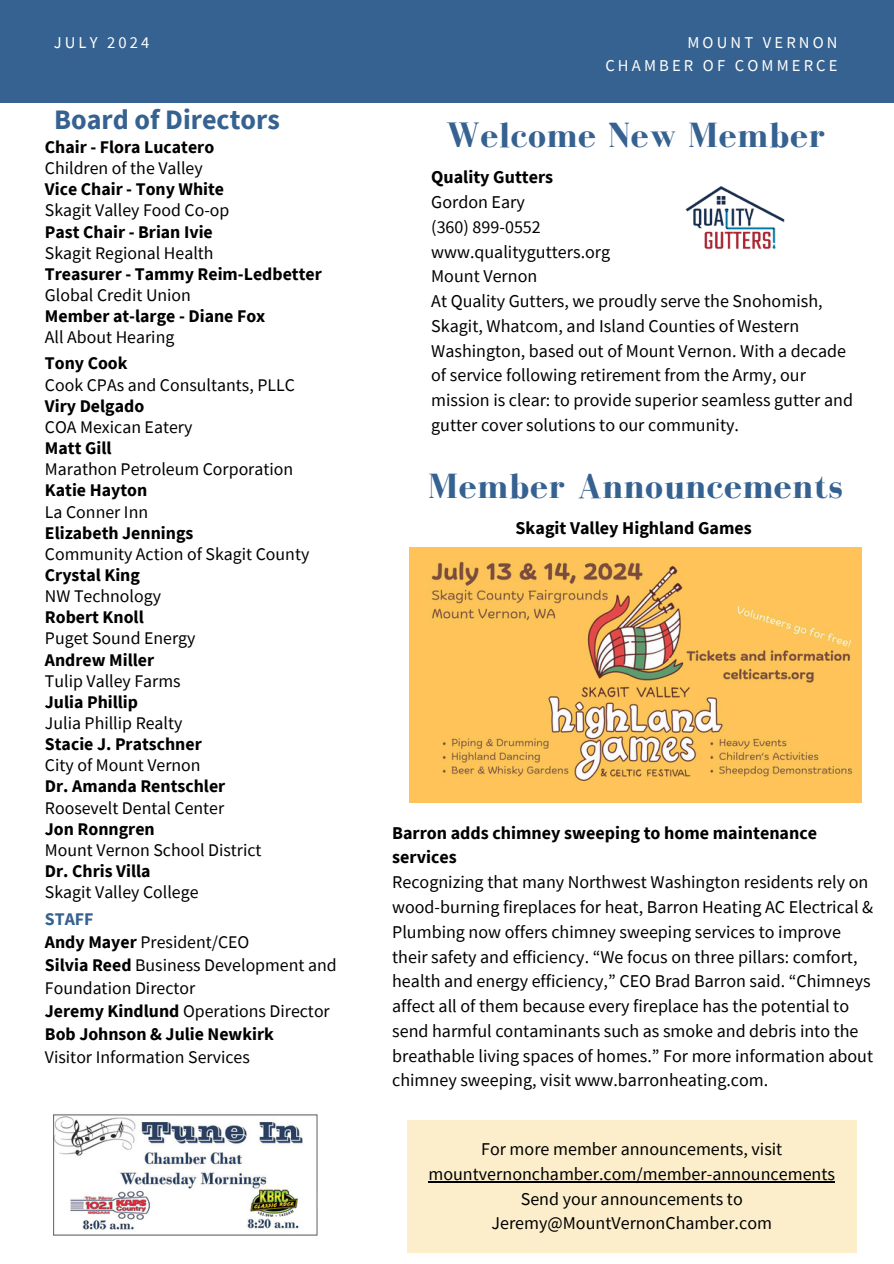
<style>
.page{position:relative;width:894px;height:1264px;background:#fff}
.page>*{position:absolute;margin:0;border:0;box-sizing:border-box;transform-origin:0 0}
.t1{font:700 36px "Bodoni FLF";letter-spacing:.03em;color:#366291}
.t2{font:700 28.05px "Source Sans Pro";color:#366291}
.t3{font:18px/24.8px "Source Sans Pro";color:#000}
.t4{font:700 18px/24.8px "Source Sans Pro";color:#000}
.t5{font:17.85px "Source Sans Pro";color:#000}
.t6{font:700 17.85px "Source Sans Pro";color:#000}
.t7{font:700 17.85px "Source Sans Pro";color:#366291}
.t8{font:16.5px/22.5px "Source Sans Pro";letter-spacing:.19em;color:#fff;text-align:right}
.s1{font-weight:700}
</style>
<div class="page">
<div style="left:0;top:0;width:893px;height:102px;background:#366291"></div>
<img style="left:54px;top:1114px;width:263px;height:121px">
<div style="left:407px;top:1120px;width:449px;height:132px;background:#fceeca"></div>
<hr style="left:428px;top:1180px;width:406px;height:2px;background:#000">
<img style="left:685px;top:186px;width:100px;height:64px">
<img style="left:410px;top:547px;width:451px;height:255px">
<h4 class="t8" style="left:54px;top:31px;width:97px">JULY 2024</h4>
<p class="t8" style="left:605px;top:31px;width:234px">MOUNT VERNON<br>CHAMBER OF COMMERCE</p>
<h1 class="t2" style="left:54px;top:101px;width:227px">Board of Directors</h1>
<p class="t6" style="left:45px;top:135px;width:171px">Chair - Flora Lucatero</p>
<p class="t5" style="left:45px;top:156px;width:159px">Children of the Valley</p>
<p class="t6" style="left:45px;top:178px;width:181px">Vice Chair - Tony White</p>
<p class="t5" style="left:45px;top:199px;width:186px">Skagit Valley Food Co-op</p>
<p class="t6" style="left:45px;top:220px;width:169px">Past Chair - Brian Ivie</p>
<p class="t5" style="left:45px;top:241px;width:170px">Skagit Regional Health</p>
<p class="t6" style="left:45px;top:262px;width:278px">Treasurer - Tammy Reim-Ledbetter</p>
<p class="t5" style="left:45px;top:283px;width:147px">Global Credit Union</p>
<p class="t6" style="left:45px;top:304px;width:222px">Member at-large - Diane Fox</p>
<p class="t5" style="left:45px;top:326px;width:131px">All About Hearing</p>
<p class="t6" style="left:45px;top:352px;width:84px">Tony Cook</p>
<p class="t5" style="left:45px;top:373px;width:251px">Cook CPAs and Consultants, PLLC</p>
<p class="t6" style="left:45px;top:394px;width:101px">Viry Delgado</p>
<p class="t5" style="left:45px;top:415px;width:149px">COA Mexican Eatery</p>
<p class="t6" style="left:45px;top:436px;width:68px">Matt Gill</p>
<p class="t5" style="left:45px;top:457px;width:250px">Marathon Petroleum Corporation</p>
<p class="t6" style="left:45px;top:479px;width:104px">Katie Hayton</p>
<p class="t5" style="left:45px;top:500px;width:105px">La Conner Inn</p>
<p class="t6" style="left:45px;top:521px;width:150px">Elizabeth Jennings</p>
<p class="t5" style="left:45px;top:542px;width:266px">Community Action of Skagit County</p>
<p class="t6" style="left:45px;top:563px;width:96px">Crystal King</p>
<p class="t5" style="left:45px;top:584px;width:118px">NW Technology</p>
<p class="t6" style="left:45px;top:605px;width:100px">Robert Knoll</p>
<p class="t5" style="left:45px;top:627px;width:152px">Puget Sound Energy</p>
<p class="t6" style="left:45px;top:648px;width:111px">Andrew Miller</p>
<p class="t5" style="left:45px;top:669px;width:137px">Tulip Valley Farms</p>
<p class="t6" style="left:45px;top:690px;width:95px">Julia Phillip</p>
<p class="t5" style="left:45px;top:711px;width:139px">Julia Phillip Realty</p>
<p class="t6" style="left:45px;top:732px;width:158px">Stacie J. Pratschner</p>
<p class="t5" style="left:45px;top:753px;width:157px">City of Mount Vernon</p>
<p class="t6" style="left:45px;top:775px;width:182px">Dr. Amanda Rentschler</p>
<p class="t5" style="left:45px;top:796px;width:181px">Roosevelt Dental Center</p>
<p class="t6" style="left:45px;top:817px;width:111px">Jon Ronngren</p>
<p class="t5" style="left:45px;top:838px;width:218px">Mount Vernon School District</p>
<p class="t6" style="left:45px;top:859px;width:107px">Dr. Chris Villa</p>
<p class="t5" style="left:45px;top:880px;width:155px">Skagit Valley College</p>
<h1 class="t7" style="left:45px;top:907px;width:50px">STAFF</h1>
<p class="t5" style="left:45px;top:930px;width:206px"><span class="s1">Andy Mayer</span> President/CEO</p>
<p class="t5" style="left:45px;top:953px;width:293px"><span class="s1">Silvia Reed</span> Business Development and</p>
<p class="t5" style="left:45px;top:976px;width:152px">Foundation Director</p>
<p class="t5" style="left:45px;top:999px;width:286px"><span class="s1">Jeremy Kindlund</span> Operations Director</p>
<p class="t6" style="left:45px;top:1022px;width:230px">Bob Johnson &amp; Julie Newkirk</p>
<p class="t5" style="left:45px;top:1045px;width:206px">Visitor Information Services</p>
<p class="t1" style="left:446px;top:115px;width:380px">Welcome New Member</p>
<p class="t4" style="left:431px;top:164px;width:123px">Quality Gutters</p>
<p class="t3" style="left:431px;top:189px;width:95px">Gordon Eary</p>
<p class="t3" style="left:431px;top:214px;width:111px">(360) 899-0552</p>
<p class="t3" style="left:431px;top:239px;width:180px">www.qualitygutters.org</p>
<p class="t3" style="left:431px;top:263px;width:108px">Mount Vernon</p>
<p class="t3" style="left:431px;top:288px;width:423px">At Quality Gutters, we proudly serve the Snohomish, Skagit, Whatcom, and Island Counties of Western Washington, based out of Mount Vernon. With a decade of service following retirement from the Army, our mission is clear: to provide superior seamless gutter and gutter cover solutions to our community.</p>
<p class="t1" style="left:428px;top:466px;width:416px">Member Announcements</p>
<p class="t4" style="left:515px;top:515px;width:238px">Skagit Valley Highland Games</p>
<p class="t4" style="left:392px;top:820px;width:426px">Barron adds chimney sweeping to home maintenance services</p>
<p class="t3" style="left:392px;top:869px;width:482px">Recognizing that many Northwest Washington residents rely on wood-burning fireplaces for heat, Barron Heating AC Electrical &amp; Plumbing now offers chimney sweeping services to improve their safety and efficiency. “We focus on three pillars: comfort, health and energy efficiency,” CEO Brad Barron said. “Chimneys affect all of them because every fireplace has the potential to send harmful contaminants such as smoke and debris into the breathable living spaces of homes.” For more information about chimney sweeping, visit www.barronheating.com.</p>
<h3 class="t3" style="left:481px;top:1136px;width:303px">For more member announcements, visit</h3>
<h3 class="t3" style="left:428px;top:1161px;width:408px">mountvernonchamber.com/member-announcements</h3>
<h2 class="t3" style="left:520px;top:1185px;width:223px">Send your announcements to</h2>
<p class="t3" style="left:491px;top:1210px;width:282px">Jeremy@MountVernonChamber.com</p>
</div>
